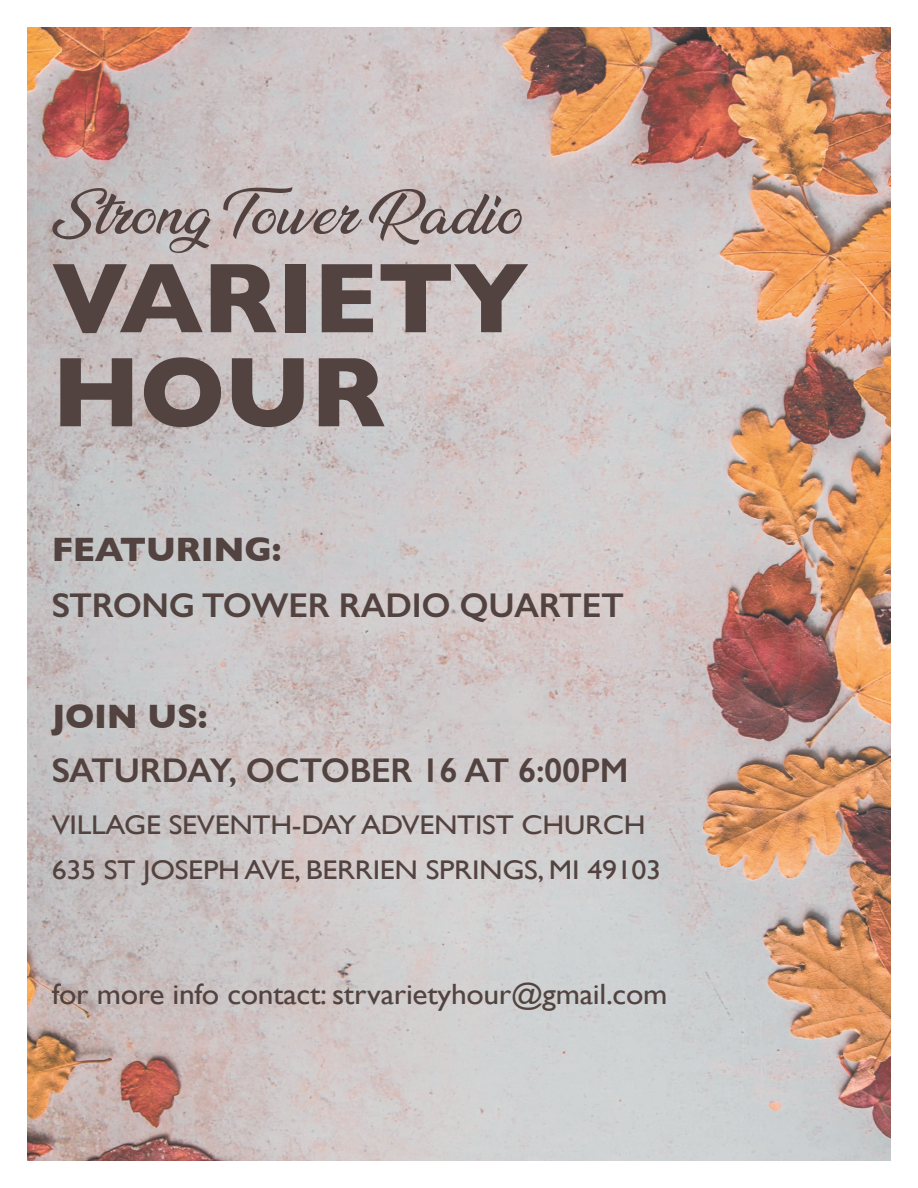
<style>
.page{position:relative;width:918px;height:1188px;background:#fff}
.page>*{position:absolute;margin:0;border:0;box-sizing:border-box;transform-origin:0 0}
.t1{font:700 100.5px "Gill Sans";letter-spacing:-.01em;color:#524340}
.t2{font:49.35px "Ananda";letter-spacing:-.01em;color:#524340;scale:1.12 1}
.t3{font:600 34.5px "Gill Sans";letter-spacing:-.01em;color:#524340}
.t4{font:700 34.5px "Gill Sans";letter-spacing:-.01em;color:#524340}
.t5{font:29.25px "Gill Sans";letter-spacing:-.01em;color:#524340;scale:1.08 1}
.t6{font:27px "Gill Sans";letter-spacing:-.01em;color:#524340;scale:1.11 1}
</style>
<div class="page">
<img style="left:27px;top:27px;width:864px;height:1134px">
<p class="t2" style="left:52px;top:188px;width:422px">Strong Tower Radio</p>
<p class="t1" style="left:52px;top:219px;width:478px">VARIETY</p>
<p class="t1" style="left:52px;top:313px;width:335px">HOUR</p>
<p class="t4" style="left:52px;top:522px;width:231px">FEATURING:</p>
<p class="t3" style="left:52px;top:585px;width:574px">STRONG TOWER RADIO QUARTET</p>
<p class="t4" style="left:52px;top:689px;width:157px">JOIN US:</p>
<p class="t3" style="left:52px;top:750px;width:578px">SATURDAY, OCTOBER 16 AT 6:00PM</p>
<p class="t6" style="left:52px;top:809px;width:536px">VILLAGE SEVENTH-DAY ADVENTIST CHURCH</p>
<p class="t6" style="left:52px;top:854px;width:550px">635 ST JOSEPH AVE, BERRIEN SPRINGS, MI 49103</p>
<p class="t5" style="left:52px;top:977px;width:572px">for more info contact: strvarietyhour@gmail.com</p>
</div>
